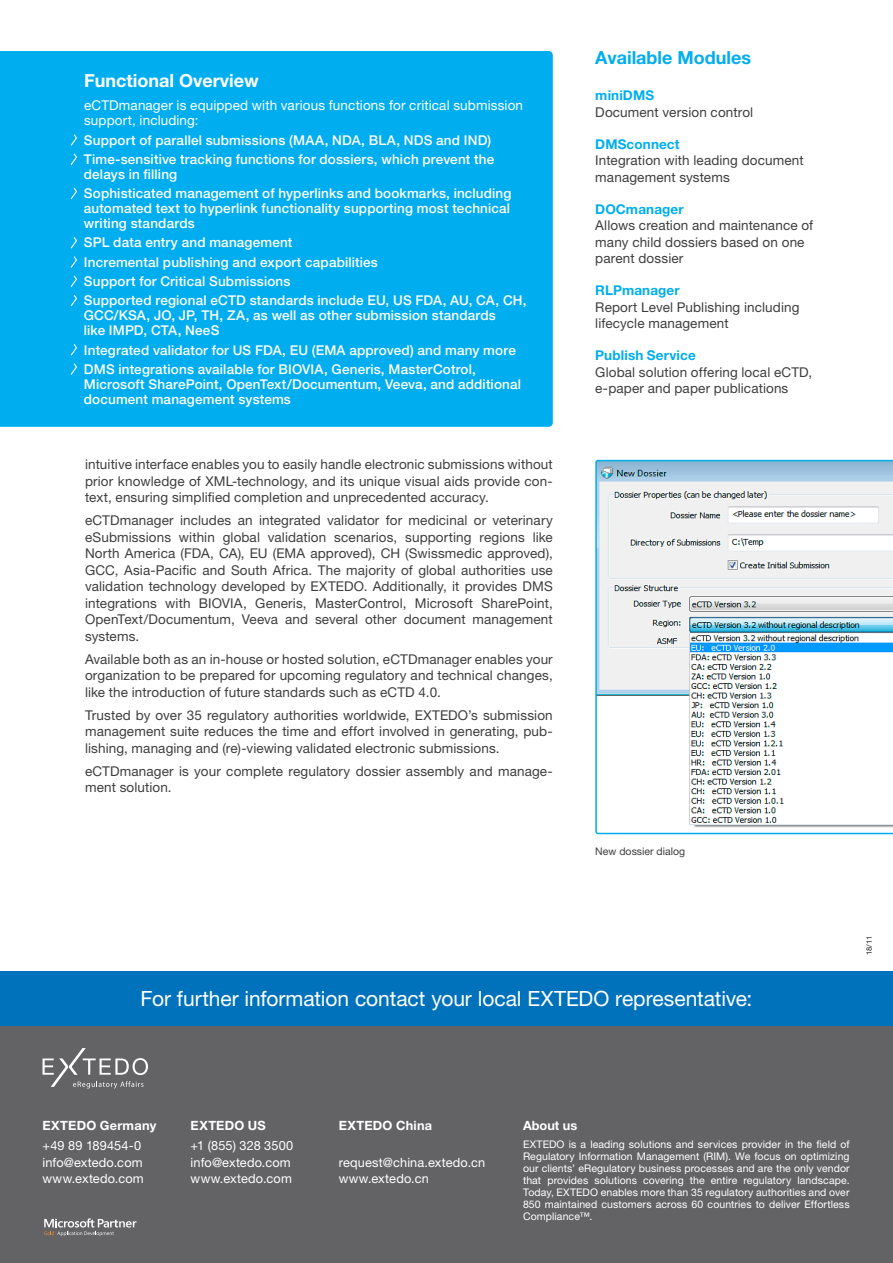
<style>
.page{position:relative;width:893px;height:1263px;background:#fff}
.page>*{position:absolute;margin:0;border:0;box-sizing:border-box;transform-origin:0 0}
.t1{font:21px "Helvetica Neue LT Pro";letter-spacing:-.005em;color:#fff}
.Benefit_Head{font:700 18px "Helvetica Neue LT Pro";color:#fff}
.Head_2{font:700 18px "Helvetica Neue LT Pro";color:#00aeef}
.Fließ{font:13.5px/16.5px "Helvetica Neue LT Pro";letter-spacing:.01em;color:#3e3e3f}
.Benefit_Fließ{font:500 13.5px/15px "Helvetica Neue LT Pro";letter-spacing:.01em;color:#fff}
.Benefit_Fließ-2{font:13.5px/15px "Helvetica Neue LT Pro";letter-spacing:.01em;color:#fff}
.Abbinder_Adresse{font:12.75px/16.5px "Helvetica Neue LT Pro";letter-spacing:.01em;color:#fff}
.Abbinder_Adresse-2{font:700 12.75px "Helvetica Neue LT Pro";letter-spacing:.02em;color:#fff}
.About_Head{font:700 12.75px "Helvetica Neue LT Pro";color:#fff}
.About_Fließ{font:10.5px/12px "Helvetica Neue LT Pro";letter-spacing:.01em;color:#fff;text-align:justify}
.BU{font:10.5px "Helvetica Neue LT Pro";color:#3e3e3f}
.t2{font:7.5px "Helvetica Neue LT Pro";color:#231f20}
.s1{font-weight:700;color:#00aeef}
</style>
<div class="page">
<div style="left:0;top:1026px;width:893px;height:237px;background:#636366"></div>
<div style="left:0;top:971px;width:893px;height:55px;background:#0072bc"></div>
<svg style="left:43px;top:1048px;width:105px;height:40px"></svg>
<svg style="left:44px;top:1218px;width:92px;height:18px"></svg>
<div style="left:0;top:51px;width:553px;height:376px;background:#00aeef"></div>
<svg style="left:69px;top:133px;width:9px;height:33px"></svg>
<svg style="left:69px;top:186px;width:9px;height:15px"></svg>
<svg style="left:69px;top:236px;width:9px;height:52px"></svg>
<svg style="left:69px;top:294px;width:9px;height:14px"></svg>
<svg style="left:69px;top:343px;width:9px;height:33px"></svg>
<svg style="left:595px;top:460px;width:298px;height:374px"></svg>
<p class="Benefit_Head" style="left:84px;top:69px;width:176px">Functional Overview</p>
<p class="Benefit_Fließ-2" style="left:84px;top:98px;width:441px">eCTDmanager is equipped with various functions for critical submission support, including:</p>
<p class="Benefit_Fließ" style="left:84px;top:132px;width:409px">Support of parallel submissions (MAA, NDA, BLA, NDS and IND)</p>
<p class="Benefit_Fließ" style="left:84px;top:151px;width:412px">Time-sensitive tracking functions for dossiers, which prevent the delays in filling</p>
<p class="Benefit_Fließ" style="left:84px;top:186px;width:429px;text-align:justify">Sophisticated management of hyperlinks and bookmarks, including automated text to hyperlink functionality supporting most technical writing standards</p>
<p class="Benefit_Fließ" style="left:84px;top:235px;width:210px">SPL data entry and management</p>
<p class="Benefit_Fließ" style="left:84px;top:254px;width:296px">Incremental publishing and export capabilities</p>
<p class="Benefit_Fließ" style="left:84px;top:274px;width:208px">Support for Critical Submissions</p>
<p class="Benefit_Fließ" style="left:84px;top:293px;width:444px">Supported regional eCTD standards include EU, US FDA, AU, CA, CH,<br>GCC/KSA, JO, JP, TH, ZA, as well as other submission standards<br>like IMPD, CTA, NeeS</p>
<p class="Benefit_Fließ" style="left:84px;top:342px;width:433px">Integrated validator for US FDA, EU (EMA approved) and many more</p>
<p class="Benefit_Fließ" style="left:84px;top:361px;width:439px">DMS integrations available for BIOVIA, Generis, MasterCotrol,<br>Microsoft SharePoint, OpenText/Documentum, Veeva, and additional document management systems</p>
<p class="Fließ" style="left:85px;top:456px;width:469px;text-align:justify">intuitive interface enables you to easily handle electronic submissions without prior knowledge of XML-technology, and its unique visual aids provide con&shy;text, ensuring simplified completion and unprecedented accuracy.</p>
<p class="Fließ" style="left:85px;top:512px;width:469px;text-align:justify">eCTDmanager includes an integrated validator for medicinal or veterinary eSubmissions within global validation scenarios, supporting regions like North America (FDA, CA), EU (EMA approved), CH (Swissmedic approved), GCC, Asia-Pacific and South Africa. The majority of global authorities use validation technology developed by EXTEDO. Additionally, it provides DMS integrations with BIOVIA, Generis, MasterControl, Microsoft SharePoint, OpenText/Documentum, Veeva and several other document management systems.</p>
<p class="Fließ" style="left:85px;top:650px;width:469px;text-align:justify">Available both as an in-house or hosted solution, eCTDmanager enables your organization to be prepared for upcoming regulatory and technical changes, like the introduction of future standards such as eCTD 4.0.</p>
<p class="Fließ" style="left:85px;top:706px;width:469px;text-align:justify">Trusted by over 35 regulatory authorities worldwide, EXTEDO’s submission management suite reduces the time and effort involved in generating, pub&shy;lishing, managing and (re)-viewing validated electronic submissions.</p>
<p class="Fließ" style="left:85px;top:762px;width:469px">eCTDmanager is your complete regulatory dossier assembly and manage&shy;ment solution.</p>
<p class="Head_2" style="left:595px;top:46px;width:157px">Available Modules</p>
<p class="Fließ" style="left:595px;top:87px;width:159px"><span class="s1">miniDMS<br></span>Document version control</p>
<p class="Fließ" style="left:595px;top:136px;width:210px"><span class="s1">DMSconnect<br></span>Integration with leading document management systems</p>
<p class="Fließ" style="left:595px;top:201px;width:219px"><span class="s1">DOCmanager<br></span>Allows creation and maintenance of many child dossiers based on one parent dossier</p>
<p class="Fließ" style="left:595px;top:282px;width:206px"><span class="s1">RLPmanager<br></span>Report Level Publishing including lifecycle management</p>
<p class="Fließ" style="left:595px;top:347px;width:218px"><span class="s1">Publish Service<br></span>Global solution offering local eCTD, e-paper and paper publications</p>
<p class="BU" style="left:595px;top:845px;width:91px">New dossier dialog</p>
<h1 class="t1" style="left:141px;top:986px;width:613px">For further information contact your local EXTEDO representative:</h1>
<p class="t2" style="left:865px;top:955px;width:20px;rotate:-90deg">18/11</p>
<p class="Abbinder_Adresse-2" style="left:43px;top:1117px;width:115px">EXTEDO Germany</p>
<p class="Abbinder_Adresse" style="left:43px;top:1137px;width:103px">+49 89 189454-0 info@extedo.com www.extedo.com</p>
<p class="Abbinder_Adresse-2" style="left:191px;top:1117px;width:77px">EXTEDO US</p>
<p class="Abbinder_Adresse" style="left:191px;top:1137px;width:104px">+1 (855) 328 3500 info@extedo.com www.extedo.com</p>
<p class="Abbinder_Adresse-2" style="left:339px;top:1117px;width:95px">EXTEDO China</p>
<p class="Abbinder_Adresse" style="left:339px;top:1154px;width:148px">request@china.extedo.cn www.extedo.cn</p>
<p class="About_Head" style="left:523px;top:1117px;width:56px">About us</p>
<p class="About_Fließ" style="left:523px;top:1138px;width:328px">EXTEDO is a leading solutions and services provider in the field of Regulatory Information Management (RIM). We focus on optimizing our clients’ eRegulatory business processes and are the only vendor that provides solutions covering the entire regulatory landscape.<br>Today, EXTEDO enables more than 35 regulatory authorities and over 850 maintained customers across 60 countries to deliver Effortless Compliance™.</p>
</div>
